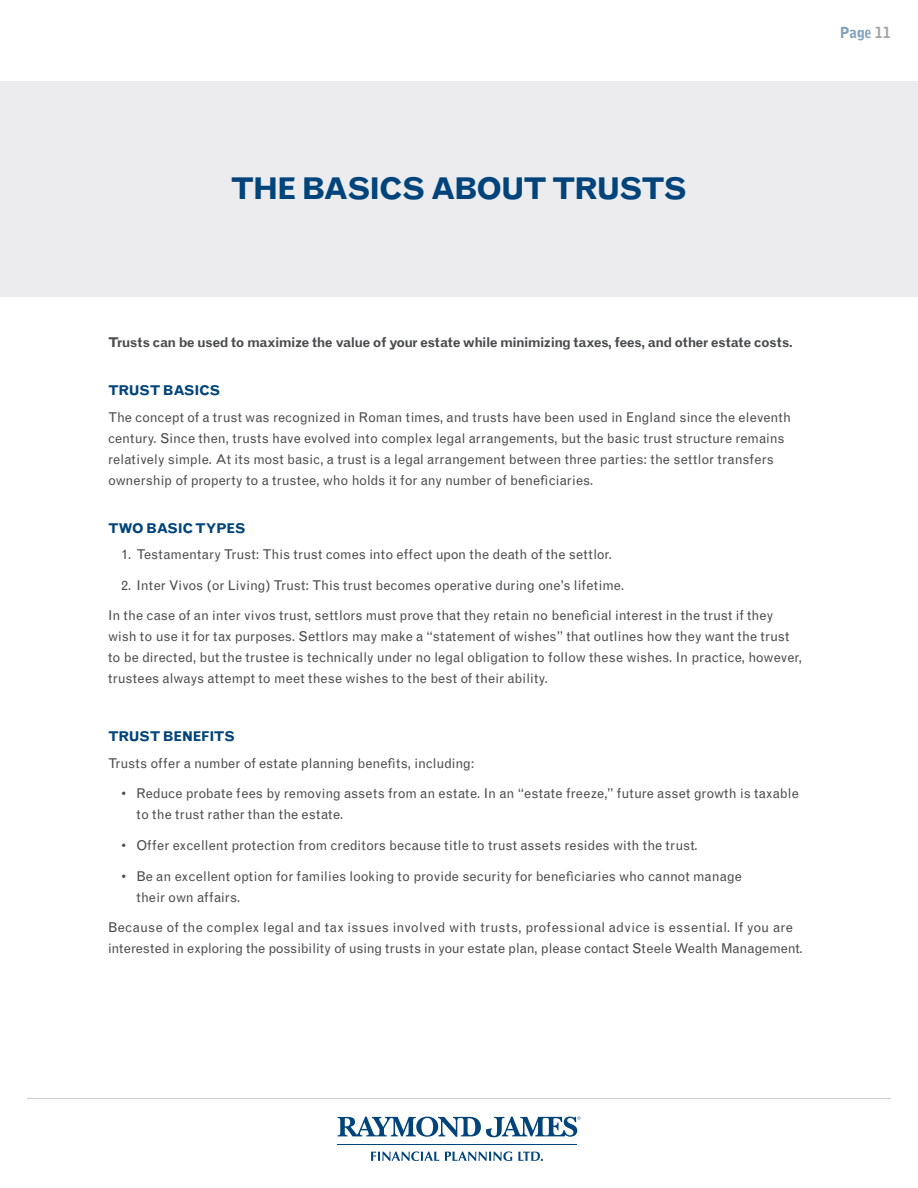
<style>
.page{position:relative;width:918px;height:1188px;background:#fff}
.page>*{position:absolute;margin:0;border:0;box-sizing:border-box;transform-origin:0 0}
.t1{font:700 30px "Grotesque MTRJ Corrected";letter-spacing:-.06em;color:#00447b}
.t2{font:900 15px "Grotesque MTRJ Corrected";letter-spacing:-.02em;color:#00447b}
.Body_Copy{font:13.5px/21px "Grotesque MTRJ Corrected";color:#4b4c4d}
.Body_Copy-2{font:700 13.5px "Grotesque MTRJ Corrected";letter-spacing:-.03em;color:#4b4c4d}
.Body_Copy-3{font:700 13.5px "Grotesque MTRJ Corrected";letter-spacing:-.03em;color:#00447b}
.s1{color:#4b4c4d}
</style>
<div class="page">
<hr style="left:338px;top:1144px;width:239px;height:1px;background:#00447b">
<svg style="left:371px;top:1151px;width:68px;height:10px"></svg>
<svg style="left:445px;top:1151px;width:67px;height:10px"></svg>
<svg style="left:518px;top:1152px;width:25px;height:9px"></svg>
<svg style="left:338px;top:1116px;width:242px;height:22px"></svg>
<hr style="left:27px;top:1098px;width:864px;height:1px;background:#c7c8ca">
<div style="left:0;top:81px;width:918px;height:216px;background:#ececee"></div>
<p class="t2" style="left:839px;top:23px;width:53px">Page <span class="s1">11</span></p>
<p class="t1" style="left:231px;top:171px;width:458px">THE BASICS ABOUT TRUSTS</p>
<p class="Body_Copy-2" style="left:108px;top:335px;width:687px">Trusts can be used to maximize the value of your estate while minimizing taxes, fees, and other estate costs.</p>
<p class="Body_Copy-3" style="left:108px;top:383px;width:114px">TRUST BASICS</p>
<p class="Body_Copy" style="left:108px;top:407px;width:685px">The concept of a trust was recognized in Roman times, and trusts have been used in England since the eleventh century. Since then, trusts have evolved into complex legal arrangements, but the basic trust structure remains relatively simple. At its most basic, a trust is a legal arrangement between three parties: the settlor transfers ownership of property to a trustee, who holds it for any number of beneficiaries.</p>
<p class="Body_Copy-3" style="left:108px;top:520px;width:139px">TWO BASIC TYPES</p>
<p class="Body_Copy" style="left:122px;top:544px;width:492px">1. Testamentary Trust: This trust comes into effect upon the death of the settlor.</p>
<p class="Body_Copy" style="left:122px;top:575px;width:504px">2. Inter Vivos (or Living) Trust: This trust becomes operative during one’s lifetime.</p>
<p class="Body_Copy" style="left:108px;top:605px;width:696px">In the case of an inter vivos trust, settlors must prove that they retain no beneficial interest in the trust if they wish to use it for tax purposes. Settlors may make a “statement of wishes” that outlines how they want the trust to be directed, but the trustee is technically under no legal obligation to follow these wishes. In practice, however, trustees always attempt to meet these wishes to the best of their ability.</p>
<p class="Body_Copy-3" style="left:108px;top:729px;width:129px">TRUST BENEFITS</p>
<p class="Body_Copy" style="left:108px;top:752px;width:368px">Trusts offer a number of estate planning benefits, including:</p>
<p class="Body_Copy" style="left:136px;top:783px;width:664px;text-indent:-15px">• Reduce probate fees by removing assets from an estate. In an “estate freeze,” future asset growth is taxable to the trust rather than the estate.</p>
<p class="Body_Copy" style="left:122px;top:835px;width:578px">• Offer excellent protection from creditors because title to trust assets resides with the trust.</p>
<p class="Body_Copy" style="left:136px;top:866px;width:607px;text-indent:-15px">• Be an excellent option for families looking to provide security for beneficiaries who cannot manage their own affairs.</p>
<p class="Body_Copy" style="left:108px;top:917px;width:696px">Because of the complex legal and tax issues involved with trusts, professional advice is essential. If you are interested in exploring the possibility of using trusts in your estate plan, please contact Steele Wealth Management.</p>
</div>
